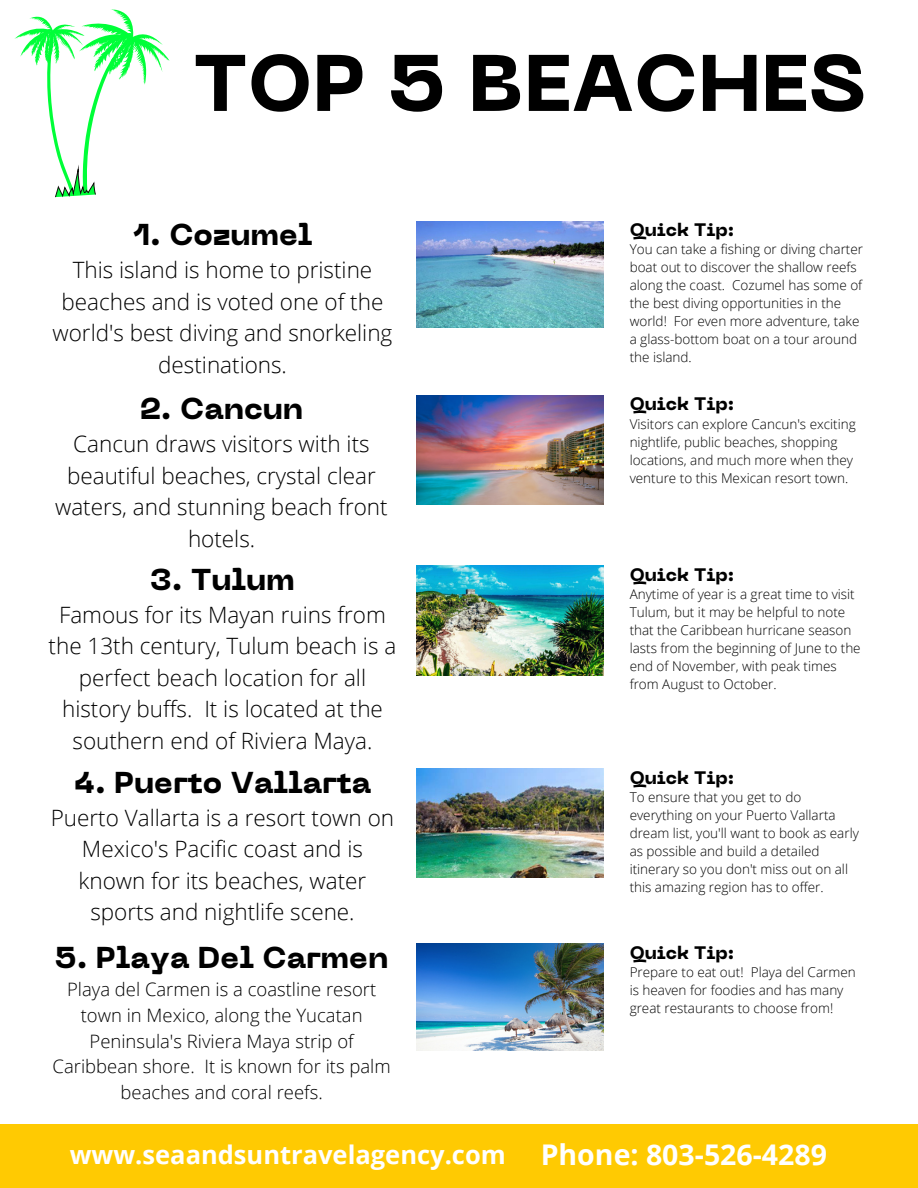
<style>
.page{position:relative;width:918px;height:1188px;background:#fff}
.page>*{position:absolute;margin:0;border:0;box-sizing:border-box;transform-origin:0 0}
.t1{font:800 79.5px "PP Neue Machina";color:#000}
.t2{font:800 30px "PP Neue Machina";color:#000}
.t3{font:700 25.5px "Open Sans";color:#fff}
.t4{font:300 22.5px/31.5px "Open Sans";color:#000;text-align:center}
.t5{font:300 18.45px/25.8px "Open Sans";color:#000;text-align:center}
.t6{font:800 18px "PP Neue Machina";color:#000}
.t7{font:300 13.5px/18px "Open Sans";color:#000}
.s1{font-size:28.5px}
</style>
<div class="page">
<div style="left:0;top:1124px;width:918px;height:63px;background:#ffca02"></div>
<svg style="left:14px;top:9px;width:156px;height:188px"></svg>
<img style="left:416px;top:944px;width:188px;height:107px">
<img style="left:416px;top:395px;width:188px;height:109px">
<img style="left:416px;top:566px;width:188px;height:109px">
<img style="left:416px;top:769px;width:188px;height:109px">
<img style="left:416px;top:221px;width:188px;height:107px">
<h1 class="t1" style="left:193px;top:52px;width:674px">TOP 5 BEACHES</h1>
<h2 class="t2" style="left:133px;top:223px;width:181px">1. Cozumel</h2>
<h3 class="t4" style="left:53px;top:254px;width:341px">This island is home to pristine beaches and is voted one of the world's best diving and snorkeling destinations.</h3>
<h2 class="t2" style="left:140px;top:397px;width:165px">2. Cancun</h2>
<h3 class="t4" style="left:55px;top:428px;width:334px">Cancun draws visitors with its beautiful beaches, crystal clear waters, and stunning beach front hotels.</h3>
<h2 class="t2" style="left:151px;top:568px;width:146px">3. Tulum</h2>
<h3 class="t4" style="left:49px;top:598px;width:349px">Famous for its Mayan ruins from the 13th century, Tulum beach is a perfect beach location for all history buffs. It is located at the southern end of Riviera Maya.</h3>
<h2 class="t2" style="left:74px;top:771px;width:299px">4. Puerto Vallarta</h2>
<h3 class="t4" style="left:51px;top:801px;width:345px">Puerto Vallarta is a resort town on<br>Mexico's Pacific coast and is known for its beaches, water sports and nightlife scene.</h3>
<h2 class="t2" style="left:55px;top:946px;width:335px">5. Playa Del Carmen</h2>
<h3 class="t5" style="left:53px;top:976px;width:340px">Playa del Carmen is a coastline resort town in Mexico, along the Yucatan Peninsula's Riviera Maya strip of Caribbean shore. It is known for its palm beaches and coral reefs.</h3>
<h3 class="t6" style="left:630px;top:223px;width:106px">Quick Tip:</h3>
<p class="t7" style="left:630px;top:240px;width:235px">You can take a fishing or diving charter boat out to discover the shallow reefs along the coast. Cozumel has some of the best diving opportunities in the world! For even more adventure, take a glass-bottom boat on a tour around the island.</p>
<h3 class="t6" style="left:630px;top:397px;width:106px">Quick Tip:</h3>
<p class="t7" style="left:630px;top:414px;width:228px">Visitors can explore Cancun's exciting nightlife, public beaches, shopping locations, and much more when they venture to this Mexican resort town.</p>
<h3 class="t6" style="left:630px;top:568px;width:106px">Quick Tip:</h3>
<p class="t7" style="left:630px;top:585px;width:232px">Anytime of year is a great time to visit Tulum, but it may be helpful to note that the Caribbean hurricane season lasts from the beginning of June to the end of November, with peak times from August to October.</p>
<h3 class="t6" style="left:630px;top:771px;width:106px">Quick Tip:</h3>
<p class="t7" style="left:630px;top:788px;width:231px">To ensure that you get to do everything on your Puerto Vallarta dream list, you'll want to book as early as possible and build a detailed itinerary so you don't miss out on all this amazing region has to offer.</p>
<h3 class="t6" style="left:630px;top:946px;width:106px">Quick Tip:</h3>
<p class="t7" style="left:630px;top:963px;width:228px">Prepare to eat out! Playa del Carmen is heaven for foodies and has many great restaurants to choose from!</p>
<h3 class="t3" style="left:70px;top:1136px;width:759px">www.seaandsuntravelagency.com <span class="s1">Phone: 803-526-4289</span></h3>
</div>
